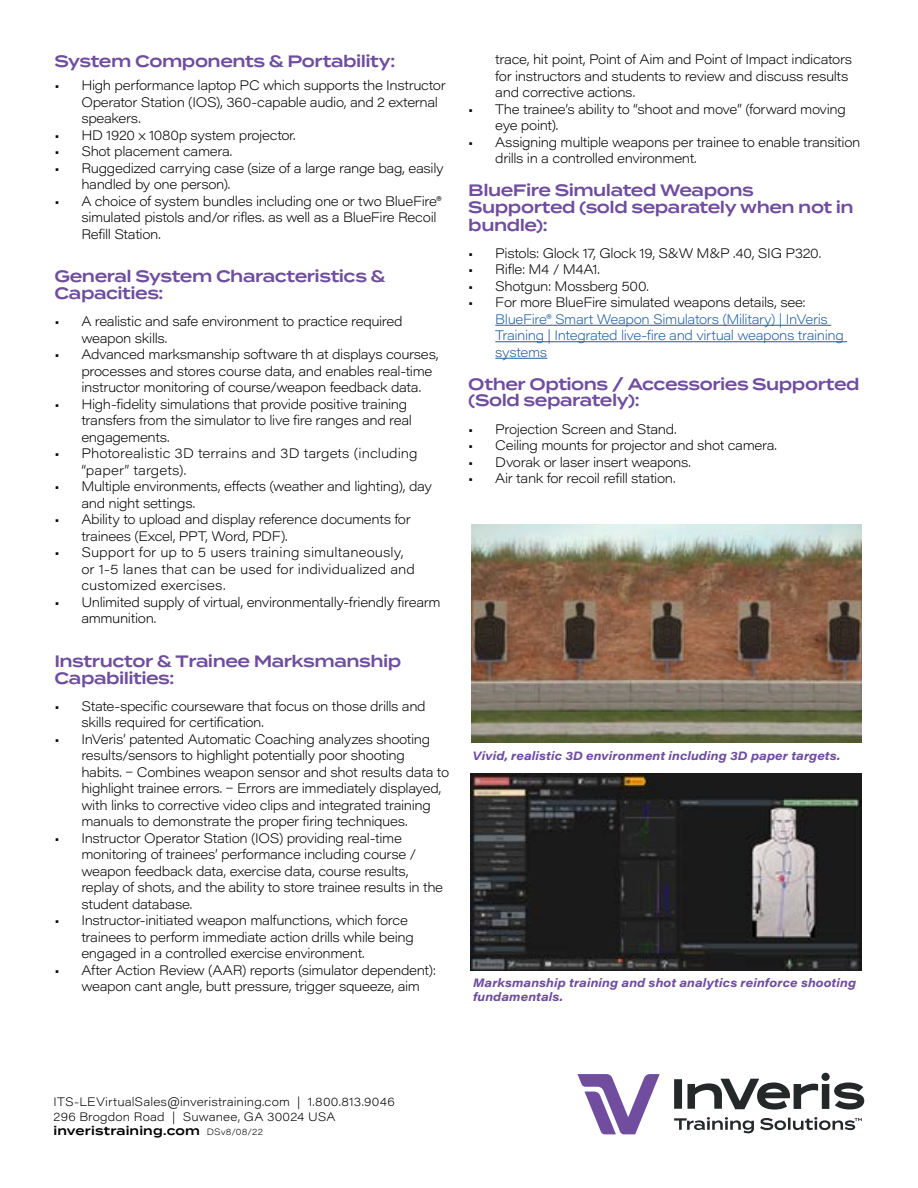
<style>
.page{position:relative;width:918px;height:1188px;background:#fff}
.page>*{position:absolute;margin:0;border:0;box-sizing:border-box;transform-origin:0 0}
.t1{font:600 16.5px/16.5px "Termina";letter-spacing:-.03em;color:#6f4d9f}
.t2{font:200 13.5px/16.5px "Acumin Pro Wide";letter-spacing:-.025em;color:#000}
.t3{font:200 13.5px/16.5px "Acumin Pro Wide";letter-spacing:.005em;color:#000}
.t4{font:200 13.5px/16.5px "Acumin Pro Wide";letter-spacing:-.03em;color:#215e9e}
.t5{font:italic 700 12px/14.4px "Acumin Pro Wide";letter-spacing:.01em;color:#6f4d9f}
.t6{font:200 12px "Acumin Pro Wide";letter-spacing:.01em;color:#000}
.t7{font:12px "Acumin Variable Concept";letter-spacing:.01em;color:#000}
.t8{font:600 12px "Termina";letter-spacing:.01em;color:#000}
.s1{font-family:"Acumin Variable Concept";font-weight:400}
.s2{font-family:"Acumin Pro Wide";font-weight:200;font-size:9px}
</style>
<div class="page">
<svg style="left:674px;top:1117px;width:188px;height:16px"></svg>
<svg style="left:674px;top:1073px;width:190px;height:37px"></svg>
<svg style="left:577px;top:1074px;width:83px;height:60px"></svg>
<hr style="left:495px;top:325px;width:336px;height:1px;background:#215e9e">
<hr style="left:495px;top:341px;width:352px;height:1px;background:#215e9e">
<hr style="left:495px;top:358px;width:52px;height:1px;background:#215e9e">
<img style="left:471px;top:774px;width:391px;height:196px">
<img style="left:471px;top:524px;width:391px;height:218px">
<p class="t1" style="left:54px;top:53px;width:343px">System Components &amp; Portability:</p>
<p class="t2" style="left:81px;top:77px;width:366px;text-indent:-27px">• High performance laptop PC which supports the Instructor<br>Operator Station (IOS), 360-capable audio, and 2 external speakers.</p>
<p class="t2" style="left:54px;top:126px;width:243px">• HD 1920 x 1080p system projector.</p>
<p class="t2" style="left:54px;top:143px;width:179px">• Shot placement camera.</p>
<p class="t2" style="left:81px;top:159px;width:364px;text-indent:-27px">• Ruggedized carrying case (size of a large range bag, easily handled by one person).</p>
<p class="t2" style="left:81px;top:192px;width:362px;text-indent:-27px">• A choice of system bundles including one or two BlueFire® simulated pistols and/or rifles. as well as a BlueFire Recoil<br>Refill Station.</p>
<p class="t1" style="left:54px;top:268px;width:333px">General System Characteristics &amp;<br>Capacities:</p>
<p class="t2" style="left:81px;top:313px;width:323px;text-indent:-27px">• A realistic and safe environment to practice required weapon skills.</p>
<p class="t2" style="left:81px;top:346px;width:359px;text-indent:-27px">• Advanced marksmanship software th at displays courses, processes and stores course data, and enables real-time instructor monitoring of course/weapon feedback data.</p>
<p class="t2" style="left:81px;top:395px;width:332px;text-indent:-27px">• High-fidelity simulations that provide positive training transfers from the simulator to live fire ranges and real engagements.</p>
<p class="t3" style="left:81px;top:445px;width:338px;text-indent:-27px">• Photorealistic 3D terrains and 3D targets (including “paper” targets).</p>
<p class="t2" style="left:81px;top:478px;width:352px;text-indent:-27px">• Multiple environments, effects (weather and lighting), day and night settings.</p>
<p class="t2" style="left:81px;top:511px;width:331px;text-indent:-27px">• Ability to upload and display reference documents for trainees (Excel, PPT, Word, PDF).</p>
<p class="t3" style="left:81px;top:544px;width:335px;text-indent:-27px">• Support for up to 5 users training simultaneously, or 1-5 lanes that can be used for individualized and customized exercises.</p>
<p class="t2" style="left:81px;top:593px;width:361px;text-indent:-27px">• Unlimited supply of virtual, environmentally-friendly firearm ammunition.</p>
<p class="t1" style="left:54px;top:653px;width:348px">Instructor &amp; Trainee Marksmanship<br>Capabilities:</p>
<p class="t2" style="left:81px;top:697px;width:346px;text-indent:-27px">• State-specific courseware that focus on those drills and skills required for certification.</p>
<p class="t2" style="left:81px;top:730px;width:369px;text-indent:-27px">• InVeris’ patented Automatic Coaching analyzes shooting results/sensors to highlight potentially poor shooting<br>habits. ‒ Combines weapon sensor and shot results data to highlight trainee errors. ‒ Errors are immediately displayed, with links to corrective video clips and integrated training manuals to demonstrate the proper firing techniques.</p>
<p class="t2" style="left:81px;top:829px;width:363px;text-indent:-27px">• Instructor Operator Station (IOS) providing real-time monitoring of trainees’ performance including course / weapon feedback data, exercise data, course results, replay of shots, and the ability to store trainee results in the student database.</p>
<p class="t2" style="left:81px;top:912px;width:334px;text-indent:-27px">• Instructor-initiated weapon malfunctions, which force trainees to perform immediate action drills while being engaged in a controlled exercise environment.</p>
<p class="t2" style="left:81px;top:961px;width:356px;text-indent:-27px">• After Action Review (AAR) reports (simulator dependent): weapon cant angle, butt pressure, trigger squeeze, aim</p>
<p class="t2" style="left:495px;top:51px;width:358px">trace, hit point, Point of Aim and Point of Impact indicators for instructors and students to review and discuss results and corrective actions.</p>
<p class="t2" style="left:495px;top:100px;width:352px;text-indent:-27px">• The trainee’s ability to “shoot and move” (forward moving eye point).</p>
<p class="t2" style="left:495px;top:133px;width:367px;text-indent:-27px">• Assigning multiple weapons per trainee to enable transition drills in a controlled environment.</p>
<p class="t1" style="left:468px;top:182px;width:387px">BlueFire Simulated Weapons<br>Supported (sold separately when not in</p>
<p class="t1" style="left:468px;top:216px;width:81px">bundle):</p>
<p class="t2" style="left:468px;top:244px;width:354px">• Pistols: Glock 17, Glock 19, S&amp;W M&amp;P .40, SIG P320.</p>
<p class="t2" style="left:468px;top:261px;width:133px">• Rifle: M4 / M4A1.</p>
<p class="t2" style="left:468px;top:277px;width:182px">• Shotgun: Mossberg 500.</p>
<p class="t2" style="left:468px;top:294px;width:339px">• For more BlueFire simulated weapons details, see:</p>
<p class="t4" style="left:495px;top:310px;width:350px">BlueFire® Smart Weapon Simulators (Military) | InVeris<br>Training | Integrated live-fire and virtual weapons training systems</p>
<p class="t1" style="left:468px;top:376px;width:393px">Other Options / Accessories Supported (Sold separately):</p>
<p class="t2" style="left:468px;top:420px;width:210px">• Projection Screen and Stand.</p>
<p class="t2" style="left:468px;top:437px;width:310px">• Ceiling mounts for projector and shot camera.</p>
<p class="t2" style="left:468px;top:453px;width:224px">• Dvorak or laser insert weapons.</p>
<p class="t2" style="left:468px;top:470px;width:209px">• Air tank for recoil refill station.</p>
<p class="t5" style="left:473px;top:747px;width:369px">Vivid, realistic 3D environment including 3D paper targets.</p>
<p class="t5" style="left:473px;top:975px;width:385px">Marksmanship training and shot analytics reinforce shooting fundamentals.</p>
<p class="t6" style="left:54px;top:1093px;width:343px">ITS-LEVirtualSales@inveristraining.com <span class="s1">| 1.800.813.9046</span></p>
<p class="t7" style="left:54px;top:1108px;width:283px">296 Brogdon Road | Suwanee, GA 30024 USA</p>
<p class="t8" style="left:54px;top:1122px;width:211px">inveristraining.com <span class="s2">DSv8/08/22</span></p>
</div>
